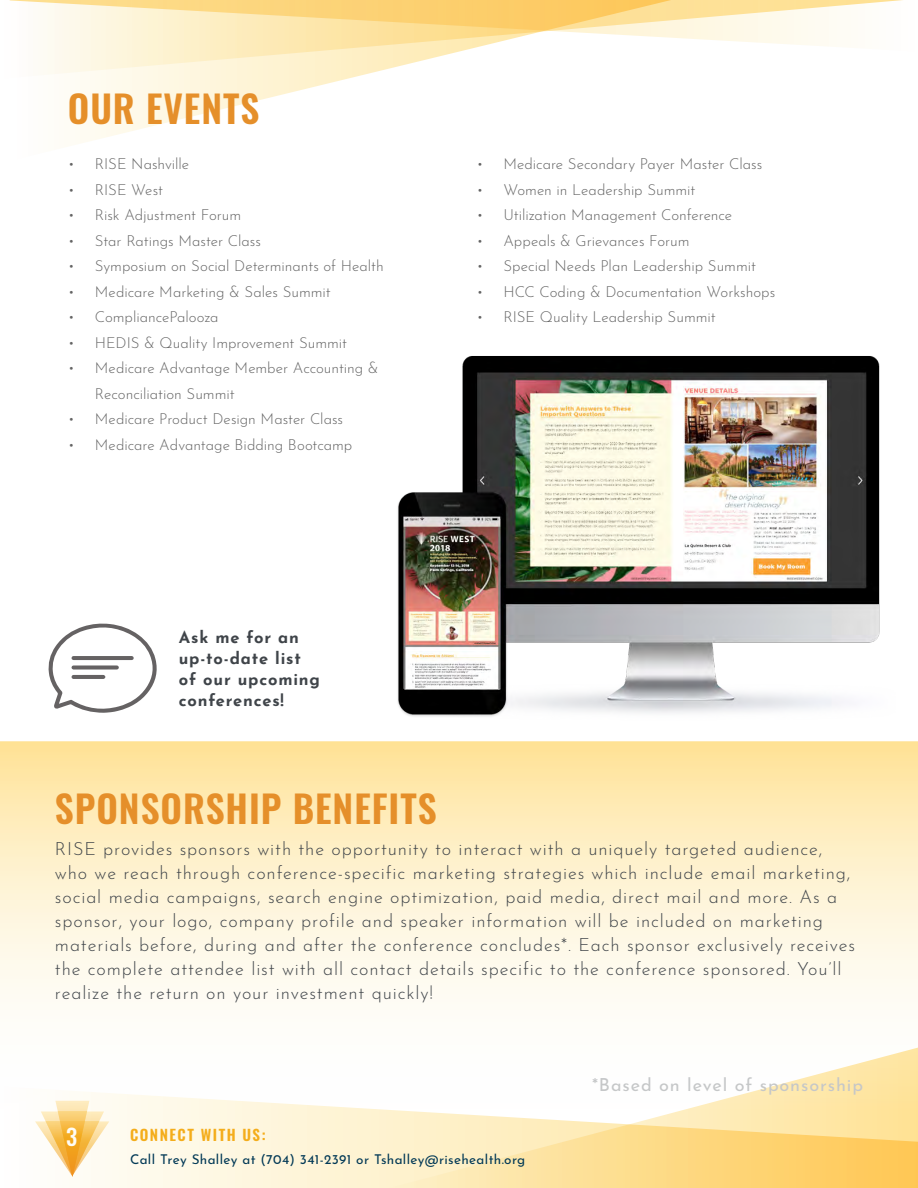
<style>
.page{position:relative;width:918px;height:1188px;background:#fff}
.page>*{position:absolute;margin:0;border:0;box-sizing:border-box;transform-origin:0 0}
.Main_Header{font:600 37.5px "Oswald";letter-spacing:.025em;color:#e58f2a}
.t1{font:500 22.5px "Oswald";color:#fff}
.Larger_paragraph_tex{font:300 18px/24px "Josefin Sans";letter-spacing:.05em;color:#3f4449}
.Larger_paragraph_tex-2{font:18px "Josefin Sans";letter-spacing:.05em;color:#c5c7c8}
.Main_Body_Text{font:700 16.5px/21px "Josefin Sans";letter-spacing:.05em;color:#3f4449}
.t2{font:300 15px/25.5px "Josefin Sans";letter-spacing:-.005em;color:#646464}
.t3{font:600 15px "Oswald";letter-spacing:.1em;color:#f4ad1b}
.t4{font:13.5px "Josefin Sans";letter-spacing:.025em;color:#023956}
</style>
<div class="page">
<svg style="left:9px;top:0;width:894px;height:47px"></svg>
<svg style="left:35px;top:1110px;width:349px;height:78px"></svg>
<svg style="left:384px;top:1110px;width:534px;height:78px;background:#fee19d"></svg>
<svg style="left:14px;top:0;width:666px;height:144px"></svg>
<svg style="left:0;top:741px;width:918px;height:369px"></svg>
<svg style="left:49px;top:624px;width:108px;height:89px"></svg>
<img style="left:398px;top:356px;width:482px;height:361px">
<p class="Main_Header" style="left:68px;top:89px;width:193px">OUR EVENTS</p>
<p class="t2" style="left:68px;top:150px;width:123px">• RISE Nashville</p>
<p class="t2" style="left:68px;top:175px;width:97px">• RISE West</p>
<p class="t2" style="left:68px;top:201px;width:175px">• Risk Adjustment Forum</p>
<p class="t2" style="left:68px;top:226px;width:195px">• Star Ratings Master Class</p>
<p class="t2" style="left:68px;top:252px;width:318px">• Symposium on Social Determinants of Health</p>
<p class="t2" style="left:68px;top:277px;width:264px">• Medicare Marketing &amp; Sales Summit</p>
<p class="t2" style="left:68px;top:303px;width:152px">• CompliancePalooza</p>
<p class="t2" style="left:68px;top:328px;width:281px">• HEDIS &amp; Quality Improvement Summit</p>
<p class="t2" style="left:95px;top:354px;width:285px;text-indent:-27px">• Medicare Advantage Member Accounting &amp;<br>Reconciliation Summit</p>
<p class="t2" style="left:68px;top:405px;width:277px">• Medicare Product Design Master Class</p>
<p class="t2" style="left:68px;top:430px;width:286px">• Medicare Advantage Bidding Bootcamp</p>
<p class="Main_Body_Text" style="left:179px;top:624px;width:143px">Ask me for an up-to-date list of our upcoming conferences!</p>
<p class="t2" style="left:476px;top:150px;width:287px">• Medicare Secondary Payer Master Class</p>
<p class="t2" style="left:476px;top:175px;width:221px">• Women in Leadership Summit</p>
<p class="t2" style="left:476px;top:201px;width:257px">• Utilization Management Conference</p>
<p class="t2" style="left:476px;top:226px;width:215px">• Appeals &amp; Grievances Forum</p>
<p class="t2" style="left:476px;top:252px;width:281px">• Special Needs Plan Leadership Summit</p>
<p class="t2" style="left:476px;top:277px;width:300px">• HCC Coding &amp; Documentation Workshops</p>
<p class="t2" style="left:476px;top:303px;width:241px">• RISE Quality Leadership Summit</p>
<p class="Main_Header" style="left:55px;top:790px;width:383px">SPONSORSHIP BENEFITS</p>
<p class="Larger_paragraph_tex" style="left:55px;top:835px;width:802px">RISE provides sponsors with the opportunity to interact with a uniquely targeted audience, who we reach through conference-specific marketing strategies which include email marketing, social media campaigns, search engine optimization, paid media, direct mail and more. As a sponsor, your logo, company profile and speaker information will be included on marketing materials before, during and after the conference concludes*. Each sponsor exclusively receives the complete attendee list with all contact details specific to the conference sponsored. You’ll realize the return on your investment quickly!</p>
<p class="t1" style="left:66px;top:1125px;width:13px">3</p>
<p class="t3" style="left:130px;top:1127px;width:137px">CONNECT WITH US:</p>
<p class="t4" style="left:130px;top:1148px;width:397px">Call Trey Shalley at (704) 341-2391 or Tshalley@risehealth.org</p>
<p class="Larger_paragraph_tex-2" style="left:592px;top:1070px;width:272px">*Based on level of sponsorship</p>
</div>
